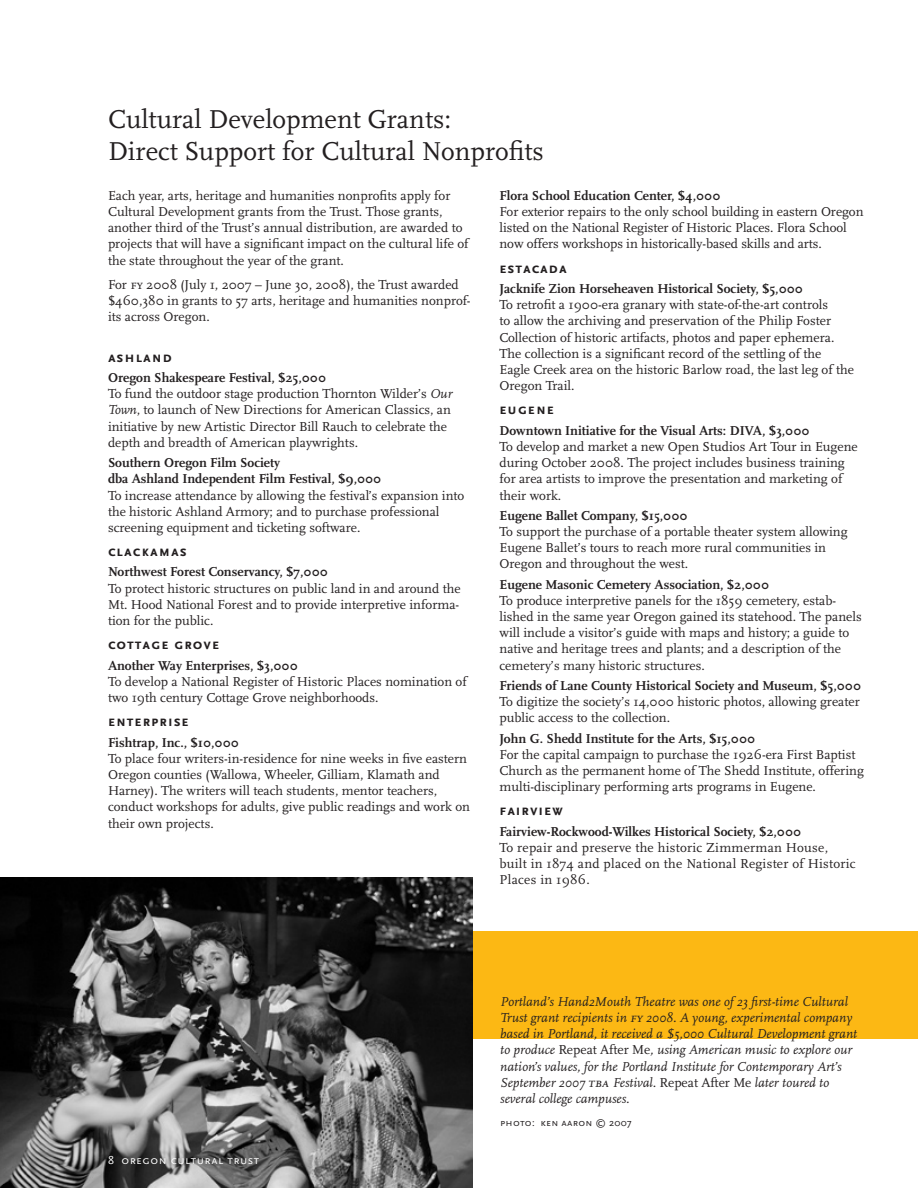
<style>
.page{position:relative;width:918px;height:1188px;background:#fff}
.page>*{position:absolute;margin:0;border:0;box-sizing:border-box;transform-origin:0 0}
.t1{font:27px/32.4px "Scala";color:#231f20}
.t2{font:700 15px "Scala Sans Caps";letter-spacing:.06em;color:#231f20}
.t3{font:13.5px/16.2px "Scala";color:#231f20}
.t4{font:700 13.5px/16.2px "Scala";color:#231f20}
.t5{font:italic 13.5px/16.2px "Scala";color:#231f20}
.t6{font:13.5px/16.2px "Scala";letter-spacing:.02em;color:#231f20}
.t7{font:12px "Scala Sans Caps";letter-spacing:.04em;color:#fff}
.t8{font:10.5px "Scala Sans Caps";letter-spacing:.02em;color:#231f20}
.s1{font-family:"Scala Caps"}
.s2{font-weight:700}
.s3{font-style:italic}
.s4{font-style:normal}
</style>
<div class="page">
<div style="left:0;top:932px;width:918px;height:108px;background:#fcb814"></div>
<img style="left:0;top:878px;width:472px;height:310px">
<h1 class="t1" style="left:108px;top:104px;width:438px">Cultural Development Grants:<br>Direct Support for Cultural Nonprofits</h1>
<p class="t3" style="left:108px;top:188px;width:362px">Each year, arts, heritage and humanities nonprofits apply for Cultural Development grants from the Trust. Those grants, another third of the Trust’s annual distribution, are awarded to projects that will have a significant impact on the cultural life of the state throughout the year of the grant.</p>
<p class="t3" style="left:108px;top:277px;width:364px">For <span class="s1">fy</span> 2008 (July 1, 2007 – June 30, 2008), the Trust awarded $460,380 in grants to 57 arts, heritage and humanities nonprof&shy;its across Oregon.</p>
<p class="t2" style="left:108px;top:349px;width:65px">ashland</p>
<p class="t3" style="left:108px;top:370px;width:346px"><span class="s2">Oregon Shakespeare Festival, $25,000<br></span>To fund the outdoor stage production Thornton Wilder’s <span class="s3">Our Town</span>, to launch of New Directions for American Classics, an initiative by new Artistic Director Bill Rauch to celebrate the depth and breadth of American playwrights.</p>
<p class="t4" style="left:108px;top:455px;width:275px">Southern Oregon Film Society<br>dba Ashland Independent Film Festival, $9,000</p>
<p class="t3" style="left:108px;top:487px;width:358px">To increase attendance by allowing the festival’s expansion into the historic Ashland Armory; and to purchase professional screening equipment and ticketing software.</p>
<p class="t2" style="left:108px;top:543px;width:80px">clackamas</p>
<p class="t4" style="left:108px;top:564px;width:221px">Northwest Forest Conservancy, $7,000</p>
<p class="t3" style="left:108px;top:580px;width:354px;text-align:justify">To protect historic structures on public land in and around the Mt. Hood National Forest and to provide interpretive informa&shy;tion for the public.</p>
<p class="t2" style="left:108px;top:636px;width:113px">cottage grove</p>
<p class="t4" style="left:108px;top:657px;width:191px">Another Way Enterprises, $3,000</p>
<p class="t3" style="left:108px;top:674px;width:360px">To develop a National Register of Historic Places nomination of two 19th century Cottage Grove neighborhoods.</p>
<p class="t2" style="left:108px;top:713px;width:82px">enterprise</p>
<p class="t4" style="left:108px;top:734px;width:133px">Fishtrap, Inc., $10,000</p>
<p class="t3" style="left:108px;top:751px;width:364px">To place four writers-in-residence for nine weeks in five eastern Oregon counties (Wallowa, Wheeler, Gilliam, Klamath and Harney). The writers will teach students, mentor teachers, conduct workshops for adults, give public readings and work on their own projects.</p>
<p class="t4" style="left:500px;top:187px;width:222px">Flora School Education Center, $4,000</p>
<p class="t3" style="left:500px;top:204px;width:366px">For exterior repairs to the only school building in eastern Oregon listed on the National Register of Historic Places. Flora School now offers workshops in historically-based skills and arts.</p>
<p class="t2" style="left:500px;top:259px;width:69px">estacada</p>
<p class="t4" style="left:500px;top:281px;width:305px">Jacknife Zion Horseheaven Historical Society, $5,000</p>
<p class="t3" style="left:500px;top:297px;width:356px">To retrofit a 1900-era granary with state-of-the-art controls<br>to allow the archiving and preservation of the Philip Foster Collection of historic artifacts, photos and paper ephemera.<br>The collection is a significant record of the settling of the Eagle Creek area on the historic Barlow road, the last leg of the Oregon Trail.</p>
<p class="t2" style="left:500px;top:401px;width:56px">eugene</p>
<p class="t4" style="left:500px;top:422px;width:312px">Downtown Initiative for the Visual Arts: DIVA, $3,000</p>
<p class="t3" style="left:500px;top:439px;width:360px">To develop and market a new Open Studios Art Tour in Eugene during October 2008. The project includes business training for area artists to improve the presentation and marketing of their work.</p>
<p class="t4" style="left:500px;top:507px;width:190px">Eugene Ballet Company, $15,000</p>
<p class="t3" style="left:500px;top:524px;width:350px">To support the purchase of a portable theater system allowing<br>Eugene Ballet’s tours to reach more rural communities in<br>Oregon and throughout the west.</p>
<p class="t4" style="left:500px;top:576px;width:271px">Eugene Masonic Cemetery Association, $2,000</p>
<p class="t3" style="left:500px;top:593px;width:364px">To produce interpretive panels for the 1859 cemetery, estab&shy;lished in the same year Oregon gained its statehood. The panels will include a visitor’s guide with maps and history; a guide to native and heritage trees and plants; and a description of the cemetery’s many historic structures.</p>
<p class="t4" style="left:500px;top:677px;width:363px">Friends of Lane County Historical Society and Museum, $5,000</p>
<p class="t3" style="left:500px;top:694px;width:362px">To digitize the society’s 14,000 historic photos, allowing greater public access to the collection.</p>
<p class="t4" style="left:500px;top:730px;width:257px">John G. Shedd Institute for the Arts, $15,000</p>
<p class="t3" style="left:500px;top:746px;width:366px">For the capital campaign to purchase the 1926-era First Baptist<br>Church as the permanent home of The Shedd Institute, offering multi-disciplinary performing arts programs in Eugene.</p>
<p class="t2" style="left:500px;top:802px;width:65px">fairview</p>
<p class="t4" style="left:500px;top:823px;width:303px">Fairview-Rockwood-Wilkes Historical Society, $2,000</p>
<p class="t6" style="left:500px;top:840px;width:358px">To repair and preserve the historic Zimmerman House, built in 1874 and placed on the National Register of Historic<br>Places in 1986.</p>
<p class="t7" style="left:121px;top:1153px;width:139px">oregon cultural trust</p>
<p class="t5" style="left:500px;top:994px;width:358px">Portland’s Hand2Mouth Theatre was one of 23 first-time Cultural Trust grant recipients in <span class="s1">fy</span> 2008. A young, experimental company based in Portland, it received a $5,000 Cultural Development grant to produce <span class="s4">Repeat After Me</span>, using American music to explore our nation’s values, for the Portland Institute for Contemporary Art’s September 2007 <span class="s1">tba</span> Festival. <span class="s4">Repeat After Me</span> later toured to several college campuses.</p>
<p class="t8" style="left:500px;top:1117px;width:133px">photo: ken aaron © 2007</p>
</div>
